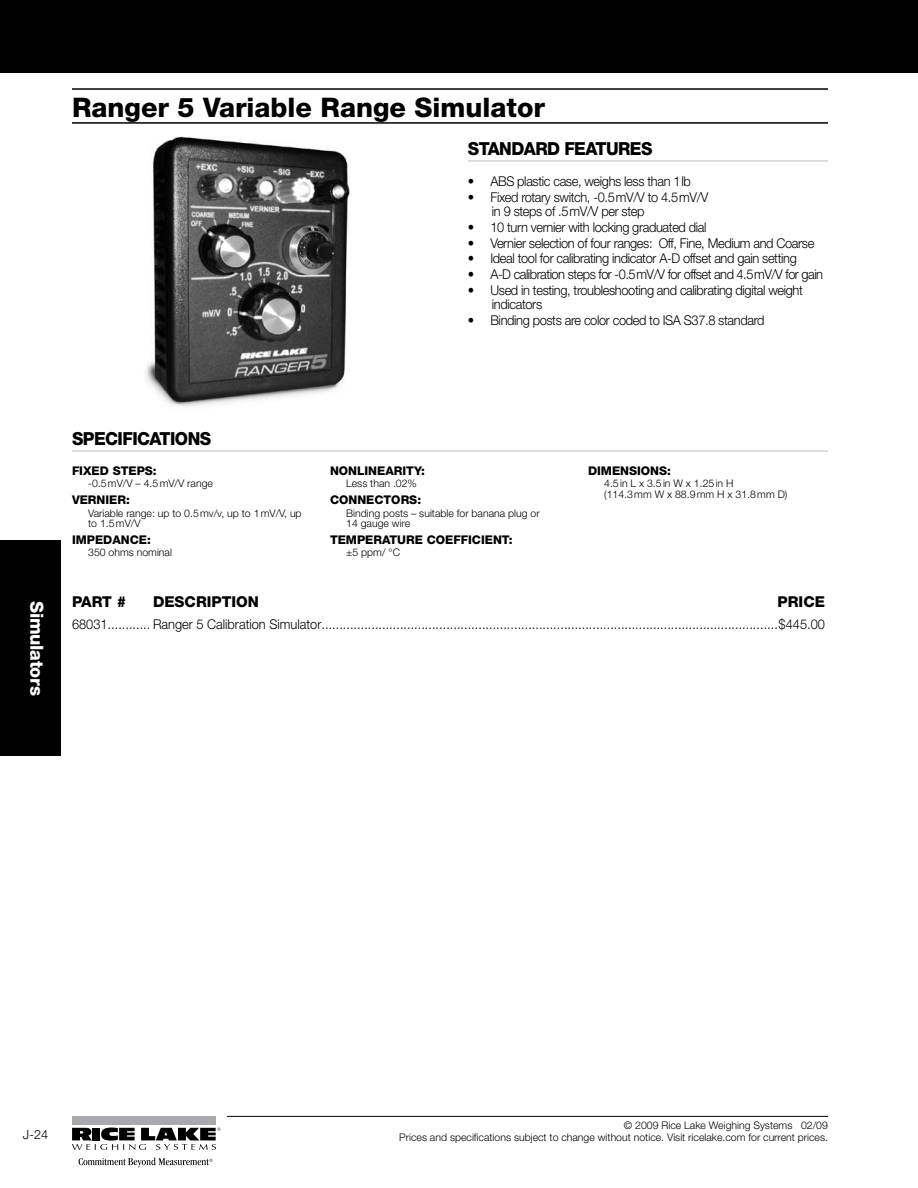
<style>
.page{position:relative;width:918px;height:1188px;background:#fff}
.page>*{position:absolute;margin:0;border:0;box-sizing:border-box;transform-origin:0 0}
.t1{font:800 27px "Helvetica Neue LT Std";color:#000}
.t2{font:800 18px "Helvetica Neue LT Std";letter-spacing:-.03em;color:#000;scale:.95 1}
.t3{font:800 18px "Helvetica Neue LT Std";letter-spacing:-.015em;color:#fff}
.t4{font:800 15px "Helvetica Neue LT Std";color:#000}
.t5{font:300 13.5px/14.2px "Helvetica Neue LT Std";letter-spacing:-.03em;color:#000;scale:.95 1}
.t6{font:300 13.5px "Helvetica Neue LT Std";color:#000;scale:.95 1}
.t7{font:300 12.75px "Helvetica Neue LT Std";color:#000}
.t8{font:800 12px "Helvetica Neue LT Std";color:#000}
.t9{font:300 10.5px/10.5px "Helvetica Neue LT Std";color:#000}
</style>
<div class="page">
<hr style="left:227px;top:1116px;width:601px;height:1px;background:#000">
<div style="left:0;top:0;width:918px;height:73px;background:#000"></div>
<div style="left:72px;top:1116px;width:144px;height:9px;background:#a7a9ac"></div>
<svg style="left:79px;top:1157px;width:133px;height:10px"></svg>
<svg style="left:72px;top:1127px;width:148px;height:23px"></svg>
<div style="left:0;top:540px;width:61px;height:216px;background:#000"></div>
<img style="left:146px;top:136px;width:204px;height:271px">
<hr style="left:72px;top:450px;width:756px;height:2px;background:#d1d3d4">
<hr style="left:72px;top:88px;width:756px;height:2px;background:#000">
<hr style="left:72px;top:122px;width:756px;height:2px;background:#000">
<hr style="left:468px;top:160px;width:360px;height:2px;background:#d1d3d4">
<h1 class="t1" style="left:72px;top:91px;width:475px">RANGER 5 VARIABLE RANGE SIMULATOR</h1>
<h2 class="t2" style="left:468px;top:138px;width:183px">STANDARD FEATU RES</h2>
<p class="t5" style="left:468px;top:174px;width:236px">• ABS plastic case, weighs less than 1lb</p>
<p class="t5" style="left:492px;top:190px;width:229px;text-indent:-24px">• Fixed rotary switch, -0.5mV/V to 4.5mV/V in 9 steps of .5mV/V per step</p>
<p class="t5" style="left:468px;top:220px;width:253px">• 10 turn vernier with locking graduated dial</p>
<p class="t5" style="left:468px;top:236px;width:366px">• Vernier selection of four ranges: Off, Fine, Medium and Coarse</p>
<p class="t5" style="left:468px;top:251px;width:348px">• Ideal tool for calibrating indicator A-D offset and gain setting</p>
<p class="t5" style="left:468px;top:267px;width:375px">• A-D calibration steps for -0.5mV/V for offset and 4.5mV/V for gain</p>
<p class="t5" style="left:492px;top:283px;width:329px;text-indent:-24px">• Used in testing, troubleshooting and calibrating digital weight indicators</p>
<p class="t5" style="left:468px;top:313px;width:314px">• Binding posts are color coded to ISA S37.8 standard</p>
<h2 class="t3" style="left:48px;top:601px;width:96px;rotate:90deg">SIMULATORS</h2>
<h2 class="t2" style="left:72px;top:428px;width:135px">SPECIFICATIONS</h2>
<p class="t8" style="left:72px;top:463px;width:86px">FIXED STE PS:</p>
<p class="t9" style="left:88px;top:478px;width:126px">-0.5mV/V – 4.5mV/V range</p>
<p class="t8" style="left:72px;top:493px;width:60px">VERNIER:</p>
<p class="t9" style="left:88px;top:507px;width:215px">Variable range: up to 0.5mv/v, up to 1mV/V, up to 1.5mV/V</p>
<p class="t8" style="left:72px;top:532px;width:59px">IMPEDANCE</p>
<p class="t8" style="left:147px;top:532px;width:5px">:</p>
<p class="t9" style="left:88px;top:547px;width:85px">350 ohms nominal</p>
<p class="t8" style="left:330px;top:463px;width:96px">NONLINEARITY:</p>
<p class="t9" style="left:346px;top:478px;width:72px">Less than .02%</p>
<p class="t8" style="left:330px;top:493px;width:28px">CONNECT</p>
<p class="t8" style="left:391px;top:493px;width:31px">ORS:</p>
<p class="t9" style="left:346px;top:507px;width:195px">Binding posts – suitable for banana plug or<br>14 gauge wire</p>
<p class="t8" style="left:330px;top:532px;width:124px">TEMPERATU RE COEFF</p>
<p class="t8" style="left:468px;top:532px;width:26px">ICIENT</p>
<p class="t8" style="left:509px;top:532px;width:5px">:</p>
<p class="t9" style="left:346px;top:547px;width:55px">±5 ppm/ °C</p>
<p class="t8" style="left:588px;top:463px;width:34px">DIMENS</p>
<p class="t8" style="left:637px;top:463px;width:35px">IONS:</p>
<p class="t9" style="left:604px;top:478px;width:185px">4.5in L x 3.5in W x 1.25in H<br>(114.3mm W x 88.9mm H x 31.8mm D)</p>
<p class="t4" style="left:72px;top:593px;width:56px">PART #</p>
<p class="t4" style="left:153px;top:593px;width:23px">DESC</p>
<p class="t4" style="left:196px;top:593px;width:63px">RIPTION</p>
<p class="t4" style="left:778px;top:593px;width:38px">PRICE</p>
<p class="t6" style="left:72px;top:616px;width:794px">68031............ Ranger 5 Calibration Simulator................................................................................................................................$445.00</p>
<p class="t7" style="left:23px;top:1126px;width:27px">J-24</p>
<p class="t9" style="left:399px;top:1119px;width:430px;line-height:12px;text-align:right">© 2009 Rice Lake Weighing Systems 02/09<br>Prices and specifications subject to change without notice. Visit ricelake.com for current prices.</p>
</div>
